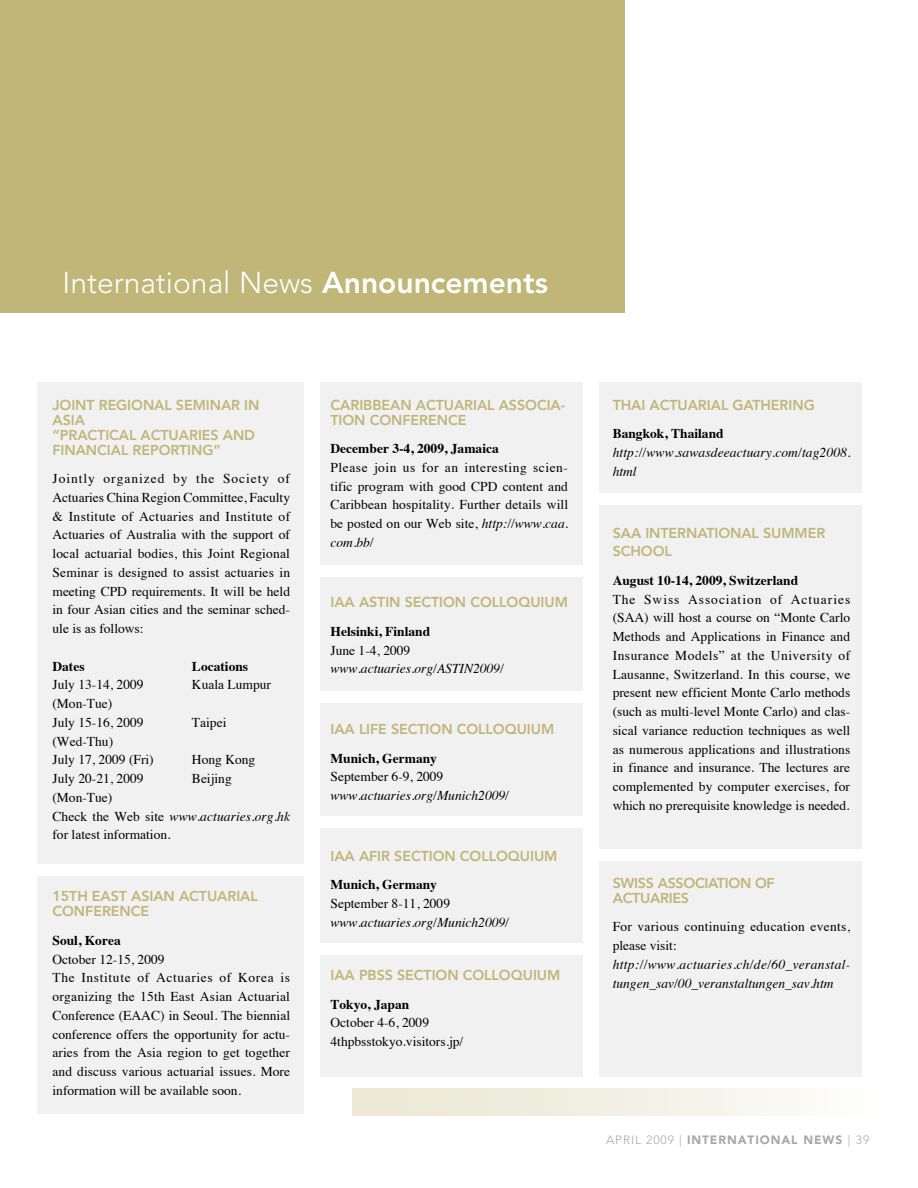
<style>
.page{position:relative;width:918px;height:1188px;background:#fff}
.page>*{position:absolute;margin:0;border:0;box-sizing:border-box;transform-origin:0 0}
.t1{font:300 30px "Avenir";color:#fff}
.t2{font:800 14.25px/15px "Avenir";letter-spacing:-.005em;color:#bfb678}
.t3{font:13.5px/18.8px "Times";color:#000}
.t4{font:italic 13.5px/18.8px "Times";color:#000}
.t5{font:700 13.5px "Times";color:#000}
.t6{font:13.5px/18.8px "Times";letter-spacing:.02em;color:#000}
.t7{font:900 12px "Avenir";letter-spacing:.075em;color:#a7a9ac}
.s1{font-weight:800}
.s2{font-style:italic}
.s3{font-weight:300}
</style>
<div class="page">
<div style="left:0;top:0;width:624px;height:313px;background:#bfb678"></div>
<div style="left:352px;top:1088px;width:556px;height:27px;background:linear-gradient(to right,#e9e6d1,#fefefd)"></div>
<div style="left:599px;top:382px;width:263px;height:695px;background:#f1f1f2"></div>
<div style="left:320px;top:382px;width:262px;height:695px;background:#f1f1f2"></div>
<div style="left:38px;top:382px;width:266px;height:732px;background:#f1f1f2"></div>
<div style="left:18px;top:864px;width:294px;height:12px;background:#fff"></div>
<div style="left:315px;top:566px;width:280px;height:12px;background:#fff"></div>
<div style="left:594px;top:493px;width:280px;height:12px;background:#fff"></div>
<div style="left:594px;top:849px;width:280px;height:12px;background:#fff"></div>
<div style="left:315px;top:691px;width:280px;height:12px;background:#fff"></div>
<div style="left:315px;top:816px;width:280px;height:12px;background:#fff"></div>
<div style="left:315px;top:943px;width:280px;height:12px;background:#fff"></div>
<h1 class="t1" style="left:63px;top:265px;width:487px">International News <span class="s1">ANNOUNCEMENTS</span></h1>
<p class="t2" style="left:52px;top:397px;width:17px">JOINT</p>
<p class="t2" style="left:99px;top:397px;width:19px">REGIONAL</p>
<p class="t2" style="left:176px;top:397px;width:19px">SEMINAR</p>
<p class="t2" style="left:244px;top:397px;width:8px">IN</p>
<p class="t2" style="left:52px;top:412px;width:26px">ASIA “PRACTICAL</p>
<p class="t2" style="left:141px;top:427px;width:20px">ACTUARIES</p>
<p class="t2" style="left:223px;top:427px;width:12px">AND</p>
<p class="t2" style="left:52px;top:442px;width:18px">FINANCIAL</p>
<p class="t2" style="left:133px;top:442px;width:19px">REPORTING</p>
<p class="t2" style="left:213px;top:442px;width:9px">”</p>
<p class="t3" style="left:52px;top:468px;width:239px;text-align:justify">Jointly organized by the Society of Actuaries China Region Committee, Faculty &amp; Institute of Actuaries and Institute of Actuaries of Australia with the support of local actuarial bodies, this Joint Regional Seminar is designed to assist actuaries in meeting CPD requirements. It will be held in four Asian cities and the seminar sched&shy;ule is as follows:</p>
<p class="t5" style="left:52px;top:653px;width:34px">Dates</p>
<p class="t5" style="left:192px;top:653px;width:58px">Locations</p>
<p class="t3" style="left:52px;top:674px;width:93px">July 13-14, 2009</p>
<p class="t3" style="left:192px;top:674px;width:81px">Kuala Lumpur</p>
<p class="t3" style="left:52px;top:693px;width:93px">(Mon-Tue)<br>July 15-16, 2009</p>
<p class="t3" style="left:192px;top:712px;width:36px">Taipei</p>
<p class="t3" style="left:52px;top:730px;width:103px">(Wed-Thu)<br>July 17, 2009 (Fri)</p>
<p class="t3" style="left:192px;top:749px;width:65px">Hong Kong</p>
<p class="t3" style="left:52px;top:768px;width:93px">July 20-21, 2009</p>
<p class="t3" style="left:192px;top:768px;width:41px">Beijing</p>
<p class="t3" style="left:52px;top:787px;width:239px">(Mon-Tue)<br>Check the Web site <span class="s2">www.actuaries.org.hk </span>for latest information.</p>
<p class="t2" style="left:52px;top:889px;width:58px">15TH EAST</p>
<p class="t2" style="left:131px;top:889px;width:20px">ASIAN</p>
<p class="t2" style="left:179px;top:889px;width:20px">ACTUARIAL</p>
<p class="t2" style="left:52px;top:904px;width:21px">CONFERENCE</p>
<p class="t5" style="left:52px;top:927px;width:70px">Soul, Korea</p>
<p class="t3" style="left:52px;top:949px;width:239px">October 12-15, 2009<br>The Institute of Actuaries of Korea is organizing the 15th East Asian Actuarial Conference (EAAC) in Seoul. The biennial conference offers the opportunity for actu&shy;aries from the Asia region to get together and discuss various actuarial issues. More information will be available soon.</p>
<p class="t2" style="left:331px;top:397px;width:20px">CARIBBEAN</p>
<p class="t2" style="left:416px;top:397px;width:20px">ACTUARIAL</p>
<p class="t2" style="left:499px;top:397px;width:20px">ASSOCIA</p>
<p class="t2" style="left:561px;top:397px;width:6px">-</p>
<p class="t2" style="left:331px;top:412px;width:10px">TION</p>
<p class="t2" style="left:370px;top:412px;width:21px">CONFERENCE</p>
<p class="t5" style="left:331px;top:436px;width:170px">December 3-4, 2009, Jamaica</p>
<p class="t3" style="left:331px;top:457px;width:239px;text-align:justify">Please join us for an interesting scien&shy;tific program with good CPD content and Caribbean hospitality. Further details will be posted on our Web site, <span class="s2">http://www.caa. com.bb/</span></p>
<p class="t2" style="left:331px;top:595px;width:92px">IAA ASTIN SECTION</p>
<p class="t2" style="left:470px;top:595px;width:20px">COLLO</p>
<p class="t2" style="left:518px;top:595px;width:22px">QUIUM</p>
<p class="t5" style="left:331px;top:618px;width:101px">Helsinki, Finland</p>
<p class="t3" style="left:331px;top:640px;width:81px">June 1-4, 2009</p>
<p class="t4" style="left:331px;top:659px;width:175px">www.actuaries.org/ASTIN2009/</p>
<p class="t2" style="left:331px;top:722px;width:79px">IAA LIFE SECTION</p>
<p class="t2" style="left:457px;top:722px;width:20px">COLLO</p>
<p class="t2" style="left:505px;top:722px;width:22px">QUIUM</p>
<p class="t5" style="left:331px;top:745px;width:108px">Munich, Germany</p>
<p class="t3" style="left:331px;top:766px;width:114px">September 6-9, 2009</p>
<p class="t4" style="left:331px;top:785px;width:180px">www.actuaries.org/Munich2009/</p>
<p class="t2" style="left:331px;top:848px;width:82px">IAA AFIR SECTION</p>
<p class="t2" style="left:460px;top:848px;width:20px">COLLO</p>
<p class="t2" style="left:508px;top:848px;width:22px">QUIUM</p>
<p class="t5" style="left:331px;top:872px;width:108px">Munich, Germany</p>
<p class="t3" style="left:331px;top:893px;width:121px">September 8-11, 2009</p>
<p class="t4" style="left:331px;top:912px;width:180px">www.actuaries.org/Munich2009/</p>
<p class="t2" style="left:331px;top:968px;width:85px">IAA PBSS SECTION</p>
<p class="t2" style="left:463px;top:968px;width:20px">COLLO</p>
<p class="t2" style="left:511px;top:968px;width:22px">QUIUM</p>
<p class="t5" style="left:331px;top:991px;width:80px">Tokyo, Japan</p>
<p class="t3" style="left:331px;top:1012px;width:134px">October 4-6, 2009<br>4thpbsstokyo.visitors.jp/</p>
<p class="t2" style="left:613px;top:397px;width:57px">THAI ACTUARIAL</p>
<p class="t2" style="left:732px;top:397px;width:48px">GATHERING</p>
<p class="t5" style="left:613px;top:421px;width:113px">Bangkok, Thailand</p>
<p class="t4" style="left:613px;top:442px;width:239px">http://www.sawasdeeactuary.com/tag2008. html</p>
<p class="t2" style="left:613px;top:525px;width:47px">SAA INTERNATIONAL</p>
<p class="t2" style="left:763px;top:525px;width:20px">SUMMER</p>
<p class="t2" style="left:613px;top:544px;width:40px">SCHOOL</p>
<p class="t5" style="left:613px;top:567px;width:187px">August 10-14, 2009, Switzerland</p>
<p class="t3" style="left:613px;top:589px;width:239px;text-align:justify">The Swiss Association of Actuaries (SAA) will host a course on “Monte Carlo Methods and Applications in Finance and Insurance Models” at the University of Lausanne, Switzerland. In this course, we present new efficient Monte Carlo methods (such as multi-level Monte Carlo) and clas&shy;sical variance reduction techniques as well as numerous applications and illustrations in finance and insurance. The lectures are complemented by computer exercises, for which no prerequisite knowledge is needed.</p>
<p class="t2" style="left:613px;top:875px;width:18px">SWISS</p>
<p class="t2" style="left:658px;top:875px;width:20px">ASSOCIATION</p>
<p class="t2" style="left:755px;top:875px;width:11px">OF</p>
<p class="t2" style="left:613px;top:890px;width:20px">ACTUARIES</p>
<p class="t6" style="left:613px;top:916px;width:239px">For various continuing education events, please visit:</p>
<p class="t4" style="left:613px;top:954px;width:239px">http://www.actuaries.ch/de/60_veranstal&shy;tungen_sav/00_veranstaltungen_sav.htm</p>
<p class="t7" style="left:606px;top:1132px;width:265px"><span class="s3">APRIL 2009 |</span> INTERNATIONAL NEWS <span class="s3">| 39</span></p>
</div>
